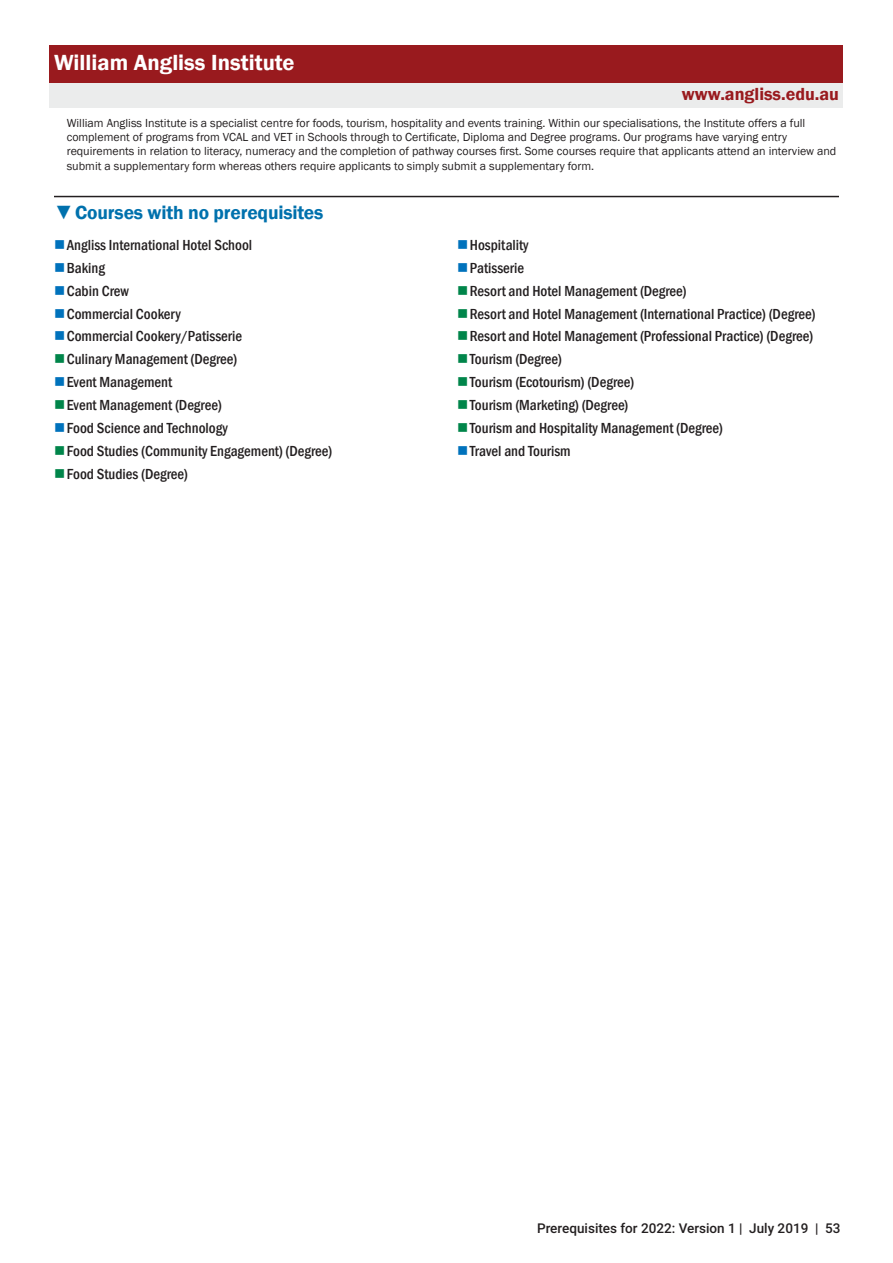
<style>
.page{position:relative;width:893px;height:1263px;background:#fff}
.page>*{position:absolute;margin:0;border:0;box-sizing:border-box;transform-origin:0 0}
.Institutions_Header{font:600 22.5px "Franklin Gothic";color:#fff}
.t1{font:600 19.5px "Franklin Gothic";letter-spacing:-.01em;color:#0071ad}
.Institutions_Website{font:600 18px "Franklin Gothic";color:#991a1e}
.t2{font:500 condensed 15px "Franklin Gothic";color:#231f20}
.t3{font:500 13.5px "Roboto";color:#231f20}
.Institutions_Descrip{font:12px/14.2px "Franklin Gothic";color:#231f20}
.s1{font-stretch:condensed}
</style>
<div class="page">
<div style="left:50px;top:45px;width:793px;height:38px;background:#991a1e"></div>
<div style="left:50px;top:83px;width:793px;height:25px;background:#ebecec"></div>
<hr style="left:54px;top:196px;width:785px;height:1px;background:#231f20">
<p class="Institutions_Header" style="left:54px;top:48px;width:242px">William Angliss Institute</p>
<p class="Institutions_Website" style="left:682px;top:83px;width:159px">www.angliss.edu.au</p>
<p class="Institutions_Descrip" style="left:67px;top:116px;width:771px">William Angliss Institute is a specialist centre for foods, tourism, hospitality and events training. Within our specialisations, the Institute offers a full complement of programs from VCAL and VET in Schools through to Certificate, Diploma and Degree programs. Our programs have varying entry requirements in relation to literacy, numeracy and the completion of pathway courses first. Some courses require that applicants attend an interview and submit a supplementary form whereas others require applicants to simply submit a supplementary form.</p>
<p class="t1" style="left:54px;top:200px;width:271px"><span class="s1">▼</span>Courses with no prerequisites</p>
<p class="t2" style="left:67px;top:235px;width:187px">Angliss International Hotel School</p>
<p class="t2" style="left:67px;top:258px;width:40px">Baking</p>
<p class="t2" style="left:67px;top:281px;width:64px">Cabin Crew</p>
<p class="t2" style="left:67px;top:304px;width:115px">Commercial Cookery</p>
<p class="t2" style="left:67px;top:327px;width:177px">Commercial Cookery/Patisserie</p>
<p class="t2" style="left:67px;top:349px;width:172px">Culinary Management (Degree)</p>
<p class="t2" style="left:67px;top:372px;width:107px">Event Management</p>
<p class="t2" style="left:67px;top:395px;width:157px">Event Management (Degree)</p>
<p class="t2" style="left:67px;top:418px;width:163px">Food Science and Technology</p>
<p class="t2" style="left:67px;top:441px;width:267px">Food Studies (Community Engagement) (Degree)</p>
<p class="t2" style="left:67px;top:464px;width:123px">Food Studies (Degree)</p>
<p class="t2" style="left:470px;top:235px;width:60px">Hospitality</p>
<p class="t2" style="left:470px;top:258px;width:56px">Patisserie</p>
<p class="t2" style="left:470px;top:281px;width:218px">Resort and Hotel Management (Degree)</p>
<p class="t2" style="left:470px;top:304px;width:347px">Resort and Hotel Management (International Practice) (Degree)</p>
<p class="t2" style="left:470px;top:327px;width:345px">Resort and Hotel Management (Professional Practice) (Degree)</p>
<p class="t2" style="left:470px;top:349px;width:94px">Tourism (Degree)</p>
<p class="t2" style="left:470px;top:372px;width:166px">Tourism (Ecotourism) (Degree)</p>
<p class="t2" style="left:470px;top:395px;width:160px">Tourism (Marketing) (Degree)</p>
<p class="t2" style="left:470px;top:418px;width:255px">Tourism and Hospitality Management (Degree)</p>
<p class="t2" style="left:470px;top:441px;width:102px">Travel and Tourism</p>
<p class="t3" style="left:537px;top:1219px;width:305px">Prerequisites for 2022: Version 1 | July 2019 | 53</p>
</div>
